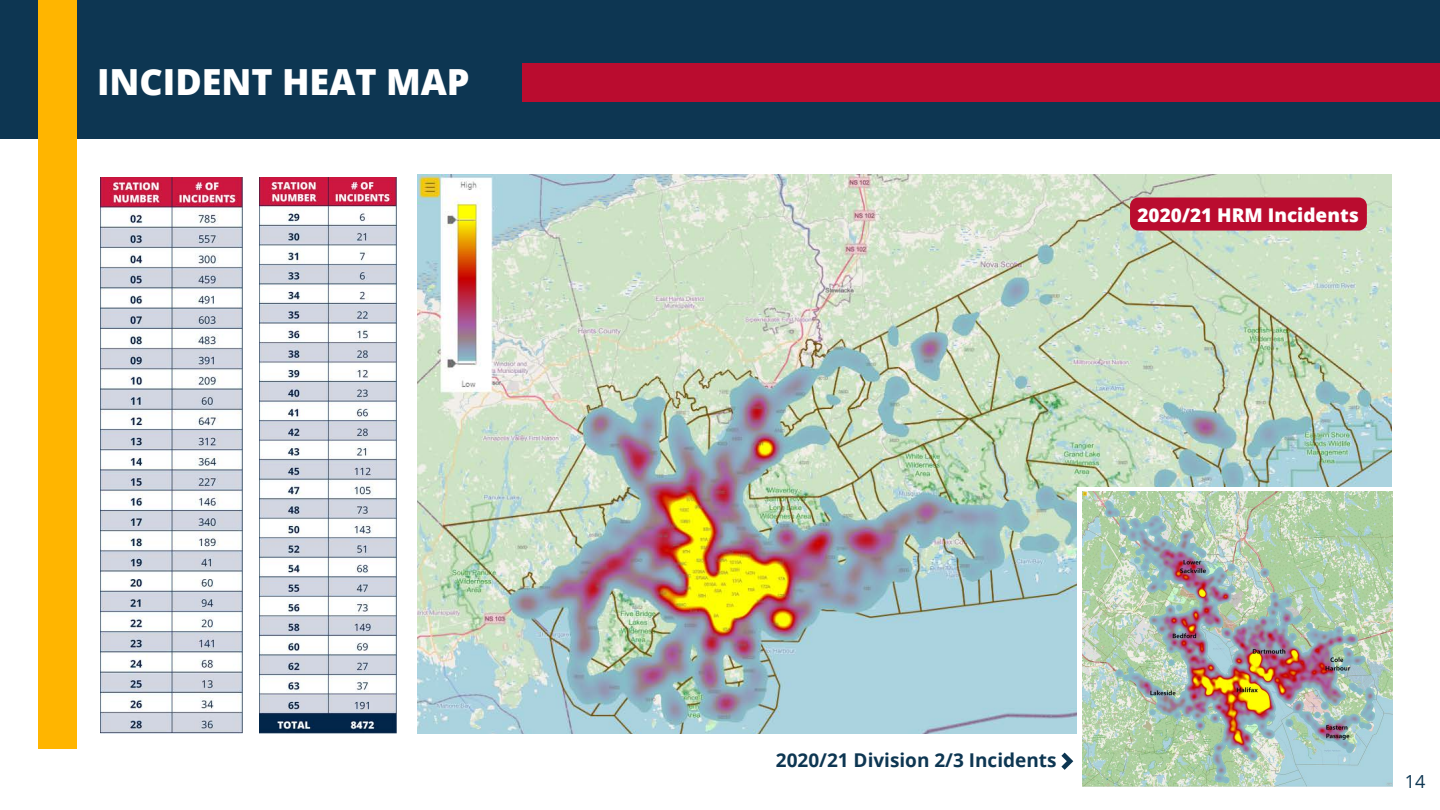
<style>
.page{position:relative;width:1440px;height:810px;background:#fff}
.page>*{position:absolute;margin:0;border:0;box-sizing:border-box;transform-origin:0 0}
.t1{font:800 36px "Open Sans";color:#fff}
.t2{font:700 19px "Open Sans";color:#0d3652}
.t3{font:800 18.9px "Open Sans";color:#fff}
.t4{font:18px "Open Sans";color:#0d3652}
</style>
<div class="page">
<div style="left:0;top:0;width:1440px;height:139px;background:#0d3652"></div>
<div style="left:38px;top:0;width:39px;height:748px;background:#ffb500"></div>
<div style="left:522px;top:63px;width:918px;height:39px;background:#ba0c2f"></div>
<img style="left:259px;top:178px;width:138px;height:556px">
<img style="left:101px;top:178px;width:142px;height:556px">
<img style="left:418px;top:175px;width:974px;height:559px">
<div style="left:1077px;top:487px;width:320px;height:323px;background:#fff"></div>
<img style="left:1082px;top:492px;width:310px;height:295px">
<svg style="left:1061px;top:753px;width:12px;height:17px"></svg>
<svg style="left:1130px;top:197px;width:237px;height:34px;background:#ba1334"></svg>
<h1 class="t1" style="left:97px;top:56px;width:374px">INCIDENT HEAT MAP</h1>
<p class="t3" style="left:1138px;top:201px;width:223px">2020/21 HRM Incidents</p>
<p class="t2" style="left:776px;top:746px;width:282px">2020/21 Division 2/3 Incidents</p>
<p class="t4" style="left:1405px;top:768px;width:22px">14</p>
</div>
